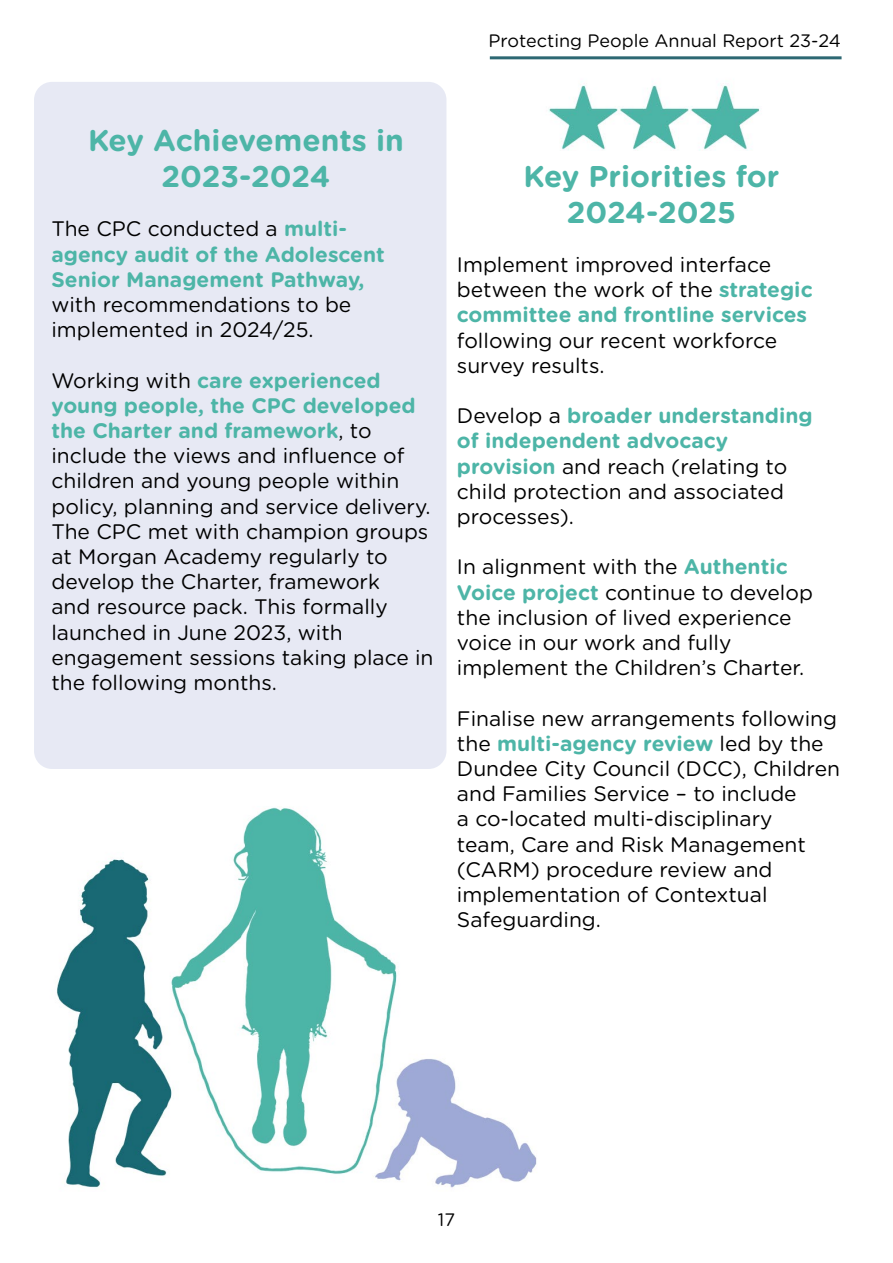
<style>
.page{position:relative;width:893px;height:1263px;background:#fff}
.page>*{position:absolute;margin:0;border:0;box-sizing:border-box;transform-origin:0 0}
.t1{font:700 30px/36px "Gotham Rounded";color:#4db5a7;text-align:center}
.t2{font:21px/25.2px "Gotham Rounded";color:#000}
.t3{font:700 21px/25.2px "Gotham Rounded";color:#4db5a7}
.t4{font:18px "Gotham Rounded";color:#000}
.s1{font-weight:400;color:#000}
.s2{font-weight:700;color:#4db5a7}
</style>
<div class="page">
<hr style="left:490px;top:56px;width:351px;height:3px;background:#2d6873">
<img style="left:56px;top:807px;width:481px;height:381px">
<div style="left:34px;top:82px;width:412px;height:687px;background:#e7e9f4;border-radius:18px"></div>
<img style="left:548px;top:85px;width:212px;height:66px">
<p class="t4" style="left:489px;top:29px;width:354px">Protecting People Annual Report 23-24</p>
<h1 class="t1" style="left:88px;top:121px;width:317px">Key Achievements in<br>2023-2024</h1>
<p class="t3" style="left:51px;top:215px;width:335px"><span class="s1">The CPC conducted a</span> multi&shy;agency audit of the Adolescent<br>Senior Management Pathway,</p>
<p class="t2" style="left:51px;top:291px;width:301px">with recommendations to be implemented in 2024/25.</p>
<p class="t2" style="left:51px;top:367px;width:384px">Working with <span class="s2">care experienced young people, the CPC developed the Charter and framework</span>, to include the views and influence of children and young people within policy, planning and service delivery.<br>The CPC met with champion groups at Morgan Academy regularly to develop the Charter, framework<br>and resource pack. This formally launched in June 2023, with engagement sessions taking place in the following months.</p>
<h1 class="t1" style="left:524px;top:157px;width:257px">Key Priorities for<br>2024-2025</h1>
<p class="t2" style="left:457px;top:251px;width:357px">Implement improved interface between the work of the <span class="s2">strategic committee and frontline services</span></p>
<p class="t2" style="left:457px;top:327px;width:322px">following our recent workforce survey results.</p>
<p class="t2" style="left:457px;top:402px;width:357px">Develop a <span class="s2">broader understanding of independent advocacy provision</span> and reach (relating to child protection and associated processes).</p>
<p class="t2" style="left:457px;top:553px;width:358px">In alignment with the <span class="s2">Authentic<br>Voice project</span> continue to develop the inclusion of lived experience voice in our work and fully implement the Children’s Charter.</p>
<p class="t2" style="left:457px;top:705px;width:385px">Finalise new arrangements following the <span class="s2">multi-agency review</span> led by the<br>Dundee City Council (DCC), Children and Families Service – to include<br>a co-located multi-disciplinary<br>team, Care and Risk Management (CARM) procedure review and implementation of Contextual<br>Safeguarding.</p>
<p class="t4" style="left:438px;top:1207px;width:19px">17</p>
</div>
